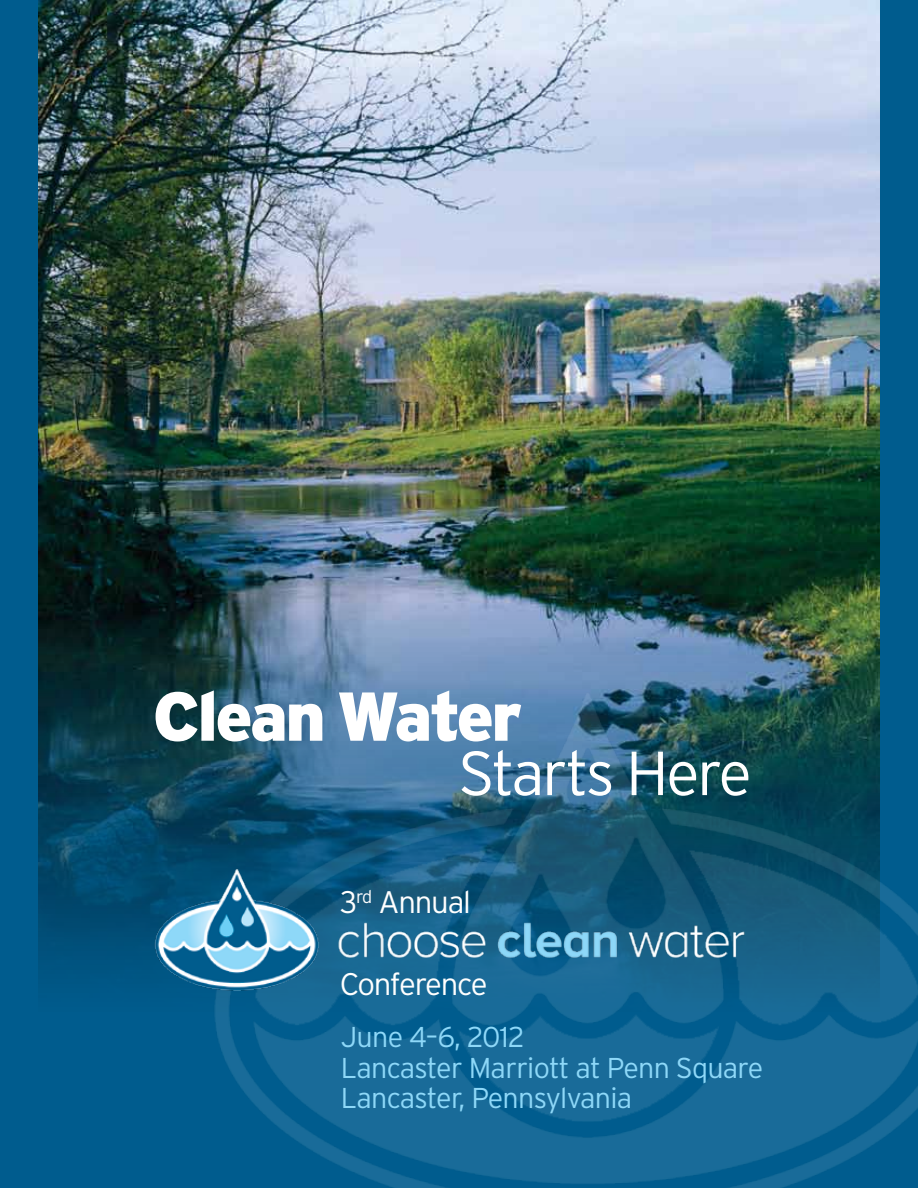
<style>
.page{position:relative;width:918px;height:1188px;background:#005c8e}
.page>*{position:absolute;margin:0;border:0;box-sizing:border-box;transform-origin:0 0}
.t1{font:900 69px "Interstate";letter-spacing:-.04em;color:#fff}
.t2{font:300 62.1px "Interstate";letter-spacing:-.045em;color:#fff}
.t3{font:300 31.2px "Interstate";letter-spacing:-.04em;color:#fff}
.t4{font:300 28.65px/30.6px "Interstate";letter-spacing:-.025em;color:#8ed8f8}
</style>
<div class="page">
<img style="left:38px;top:0;width:842px;height:979px">
<img style="left:187px;top:666px;width:731px;height:522px">
<img style="left:149px;top:860px;width:640px;height:136px">
<h1 class="t1" style="left:153px;top:677px;width:371px">Clean Water</h1>
<h2 class="t2" style="left:458px;top:738px;width:295px">Starts Here</h2>
<p class="t3" style="left:340px;top:885px;width:133px">3<sup>rd</sup> Annual</p>
<p class="t3" style="left:340px;top:967px;width:149px">Conference</p>
<p class="t4" style="left:341px;top:1022px;width:424px">June 4–6, 2012<br>Lancaster Marriott at Penn Square<br>Lancaster, Pennsylvania</p>
</div>
